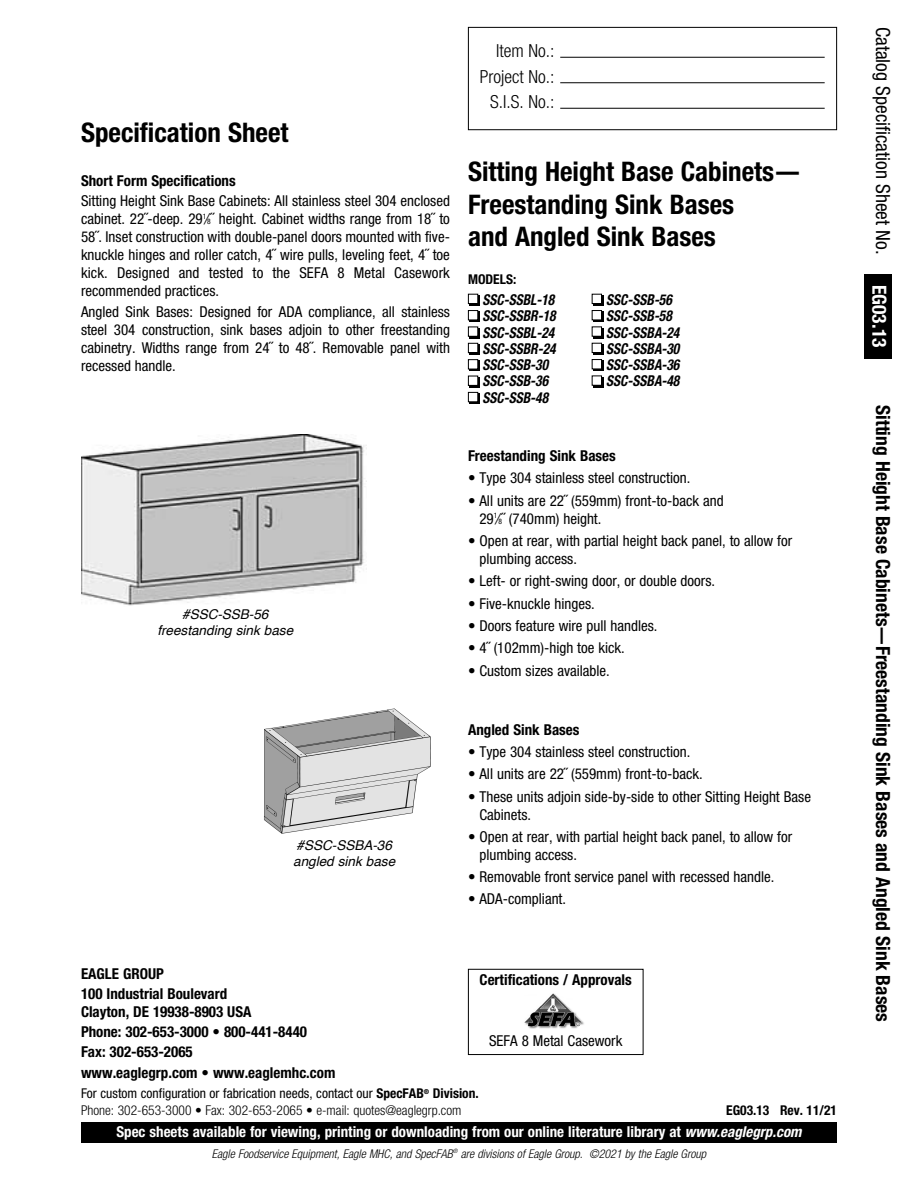
<style>
.page{position:relative;width:918px;height:1188px;background:#fff}
.page>*{position:absolute;margin:0;border:0;box-sizing:border-box;transform-origin:0 0}
.t1{font:700 condensed 27px/32.4px "Helvetica Neue LT Pro";color:#000}
.t2{font:700 condensed 19.5px "Helvetica Neue LT Pro";color:#000}
.t3{font:condensed 19.5px "Helvetica Neue LT Pro";color:#000}
.t4{font:700 condensed 19.5px "Helvetica Neue LT Pro";color:#fff}
.t5{font:300 condensed 18px/25.5px "Helvetica Neue LT Pro";color:#000;text-align:right}
.t6{font:condensed 15px/18px "Helvetica Neue LT Pro";color:#000}
.t7{font:700 condensed 15px/20.1px "Helvetica Neue LT Pro";color:#000}
.t8{font:italic 700 condensed 15px/16.4px "Helvetica Neue LT Pro";color:#000;scale:.9 1}
.t9{font:700 condensed 15px "Helvetica Neue LT Pro";color:#fff}
.t10{font:300 condensed 13.5px/16.2px "Helvetica Neue LT Pro";color:#000}
.t11{font:italic 13.5px/16.2px "Helvetica";color:#000}
.t12{font:700 condensed 13.5px "Helvetica Neue LT Pro";color:#000}
.t13{font:italic 300 condensed 12px "Helvetica Neue LT Pro";color:#000}
.s1{font-size:7.5px}
.s2{font-weight:400}
.s3{font-weight:700}
.s4{font-style:italic}
</style>
<div class="page">
<img style="left:264px;top:708px;width:167px;height:126px">
<div style="left:864px;top:274px;width:28px;height:84px;background:#000"></div>
<div style="left:468px;top:27px;width:369px;height:103px;border:1px solid #000"></div>
<hr style="left:560px;top:82px;width:265px;height:1px;background:#000">
<hr style="left:560px;top:57px;width:265px;height:1px;background:#000">
<hr style="left:560px;top:108px;width:265px;height:1px;background:#000">
<div style="left:81px;top:1122px;width:756px;height:21px;background:#000"></div>
<div style="left:470px;top:295px;width:10px;height:10px;background:#000"></div>
<div style="left:469px;top:295px;width:8px;height:8px;background:#fff"></div>
<div style="left:468px;top:294px;width:10px;height:10px;border:1px solid #000"></div>
<div style="left:470px;top:312px;width:10px;height:10px;background:#000"></div>
<div style="left:469px;top:311px;width:8px;height:9px;background:#fff"></div>
<div style="left:468px;top:310px;width:10px;height:10px;border:1px solid #000"></div>
<div style="left:470px;top:328px;width:10px;height:10px;background:#000"></div>
<div style="left:469px;top:327px;width:8px;height:9px;background:#fff"></div>
<div style="left:468px;top:327px;width:10px;height:10px;border:1px solid #000"></div>
<div style="left:470px;top:344px;width:10px;height:11px;background:#000"></div>
<div style="left:469px;top:344px;width:8px;height:8px;background:#fff"></div>
<div style="left:468px;top:343px;width:10px;height:10px;border:1px solid #000"></div>
<div style="left:470px;top:361px;width:10px;height:10px;background:#000"></div>
<div style="left:469px;top:360px;width:8px;height:9px;background:#fff"></div>
<div style="left:468px;top:359px;width:10px;height:10px;border:1px solid #000"></div>
<div style="left:470px;top:377px;width:10px;height:10px;background:#000"></div>
<div style="left:469px;top:376px;width:8px;height:9px;background:#fff"></div>
<div style="left:468px;top:376px;width:10px;height:10px;border:1px solid #000"></div>
<div style="left:470px;top:394px;width:10px;height:10px;background:#000"></div>
<div style="left:469px;top:393px;width:8px;height:8px;background:#fff"></div>
<div style="left:468px;top:392px;width:10px;height:10px;border:1px solid #000"></div>
<div style="left:593px;top:295px;width:10px;height:10px;background:#000"></div>
<div style="left:593px;top:295px;width:8px;height:8px;background:#fff"></div>
<div style="left:592px;top:294px;width:10px;height:10px;border:1px solid #000"></div>
<div style="left:593px;top:312px;width:10px;height:10px;background:#000"></div>
<div style="left:593px;top:311px;width:8px;height:9px;background:#fff"></div>
<div style="left:592px;top:310px;width:10px;height:10px;border:1px solid #000"></div>
<div style="left:593px;top:328px;width:10px;height:10px;background:#000"></div>
<div style="left:593px;top:327px;width:8px;height:9px;background:#fff"></div>
<div style="left:592px;top:326px;width:10px;height:11px;border:1px solid #000"></div>
<div style="left:593px;top:344px;width:10px;height:10px;background:#000"></div>
<div style="left:593px;top:344px;width:8px;height:8px;background:#fff"></div>
<div style="left:592px;top:343px;width:10px;height:10px;border:1px solid #000"></div>
<div style="left:593px;top:361px;width:10px;height:10px;background:#000"></div>
<div style="left:593px;top:360px;width:8px;height:9px;background:#fff"></div>
<div style="left:592px;top:359px;width:10px;height:10px;border:1px solid #000"></div>
<div style="left:593px;top:377px;width:10px;height:10px;background:#000"></div>
<div style="left:593px;top:376px;width:8px;height:9px;background:#fff"></div>
<div style="left:592px;top:376px;width:10px;height:10px;border:1px solid #000"></div>
<img style="left:81px;top:435px;width:285px;height:171px">
<div style="left:468px;top:969px;width:175px;height:86px;border:1px solid #000"></div>
<img style="left:524px;top:993px;width:60px;height:36px">
<h1 class="t1" style="left:81px;top:119px;width:209px">Specification Sheet</h1>
<p class="t7" style="left:81px;top:172px;width:156px">Short Form Specifications</p>
<p class="t6" style="left:81px;top:193px;width:370px;text-align:justify">Sitting Height Sink Base Cabinets: All stainless steel 304 enclosed cabinet. 22˝-deep. 29<sup>1</sup>⁄<span class="s1">8</span>˝ height. Cabinet widths range from 18˝ to 58˝. Inset construction with double-panel doors mounted with five&shy;knuckle hinges and roller catch, 4˝ wire pulls, leveling feet, 4˝ toe kick. Designed and tested to the SEFA 8 Metal Casework recommended practices.</p>
<p class="t6" style="left:81px;top:304px;width:370px;text-align:justify">Angled Sink Bases: Designed for ADA compliance, all stainless steel 304 construction, sink bases adjoin to other freestanding cabinetry. Widths range from 24˝ to 48˝. Removable panel with recessed handle.</p>
<p class="t5" style="left:480px;top:39px;width:76px">Item No.:<br>Project No.:<br>S.I.S. No.:</p>
<h1 class="t1" style="left:468px;top:158px;width:335px">Sitting Height Base Cabinets—<br>Freestanding Sink Bases<br>and Angled Sink Bases</h1>
<p class="t12" style="left:468px;top:275px;width:50px">MODELS:</p>
<p class="t8" style="left:482px;top:292px;width:83px">SSC-SSBL-18<br>SSC-SSBR-18<br>SSC-SSBL-24<br>SSC-SSBR-24<br>SSC-SSB-30<br>SSC-SSB-36<br>SSC-SSB-48</p>
<p class="t8" style="left:606px;top:292px;width:83px">SSC-SSB-56<br>SSC-SSB-58<br>SSC-SSBA-24<br>SSC-SSBA-30<br>SSC-SSBA-36<br>SSC-SSBA-48</p>
<p class="t11" style="left:157px;top:607px;width:137px;text-align:center">#SSC-SSB-56 freestanding sink base</p>
<p class="t7" style="left:468px;top:447px;width:149px">Freestanding Sink Bases</p>
<p class="t6" style="left:468px;top:470px;width:224px">• Type 304 stainless steel construction.</p>
<p class="t6" style="left:479px;top:493px;width:246px;text-indent:-11px">• All units are 22˝ (559mm) front-to-back and<br>29<sup>1</sup>⁄<span class="s1">8</span>˝ (740mm) height.</p>
<p class="t6" style="left:479px;top:533px;width:314px;text-indent:-11px">• Open at rear, with partial height back panel, to allow for plumbing access.</p>
<p class="t6" style="left:468px;top:573px;width:249px">• Left- or right-swing door, or double doors.</p>
<p class="t6" style="left:468px;top:596px;width:128px">• Five-knuckle hinges.</p>
<p class="t6" style="left:468px;top:618px;width:191px">• Doors feature wire pull handles.</p>
<p class="t6" style="left:468px;top:640px;width:158px">• 4˝ (102mm)-high toe kick.</p>
<p class="t6" style="left:468px;top:663px;width:143px">• Custom sizes available.</p>
<p class="t11" style="left:293px;top:838px;width:104px">#SSC-SSBA-36 angled sink base</p>
<p class="t7" style="left:468px;top:721px;width:113px">Angled Sink Bases</p>
<p class="t6" style="left:468px;top:744px;width:224px">• Type 304 stainless steel construction.</p>
<p class="t6" style="left:468px;top:766px;width:236px">• All units are 22˝ (559mm) front-to-back.</p>
<p class="t6" style="left:479px;top:789px;width:333px;text-indent:-11px">• These units adjoin side-by-side to other Sitting Height Base<br>Cabinets.</p>
<p class="t6" style="left:479px;top:829px;width:314px;text-indent:-11px">• Open at rear, with partial height back panel, to allow for plumbing access.</p>
<p class="t6" style="left:468px;top:869px;width:308px">• Removable front service panel with recessed handle.</p>
<p class="t6" style="left:468px;top:891px;width:100px">• ADA-compliant.</p>
<p class="t7" style="left:81px;top:965px;width:148px">EAGLE GROUP<br>100 Industrial Boulevard</p>
<p class="t7" style="left:81px;top:1003px;width:256px">Clayton, DE 19938-8903 USA<br>Phone: 302-653-3000 • 800-441-8440<br>Fax: 302-653-2065<br>www.eaglegrp.com • www.eaglemhc.com</p>
<p class="t10" style="left:81px;top:1086px;width:399px"><span class="s2">For custom configuration or fabrication needs, contact our</span> <span class="s3">SpecFAB</span><sup>®</sup> <span class="s3">Division.<br></span>Phone: 302-653-3000 • Fax: 302-653-2065 • e-mail: quotes@eaglegrp.com</p>
<p class="t7" style="left:480px;top:971px;width:154px">Certifications / Approvals</p>
<p class="t6" style="left:489px;top:1034px;width:135px">SEFA 8 Metal Casework</p>
<p class="t12" style="left:726px;top:1105px;width:112px">EG03.13 Rev. 11/21</p>
<p class="t9" style="left:116px;top:1126px;width:687px">Spec sheets available for viewing, printing or downloading from our online literature library at <span class="s4">www.eaglegrp.com</span></p>
<p class="t13" style="left:212px;top:1149px;width:496px">Eagle Foodservice Equipment, Eagle MHC, and SpecFAB<sup>®</sup> are divisions of Eagle Group. ©2021 by the Eagle Group</p>
<h2 class="t3" style="left:890px;top:27px;width:229px;rotate:90deg">Catalog Specification Sheet No.</h2>
<h2 class="t4" style="left:886px;top:285px;width:64px;rotate:90deg">EG03.13</h2>
<h2 class="t2" style="left:890px;top:405px;width:619px;rotate:90deg">Sitting Height Base Cabinets—Freestanding Sink Bases and Angled Sink Bases</h2>
</div>
